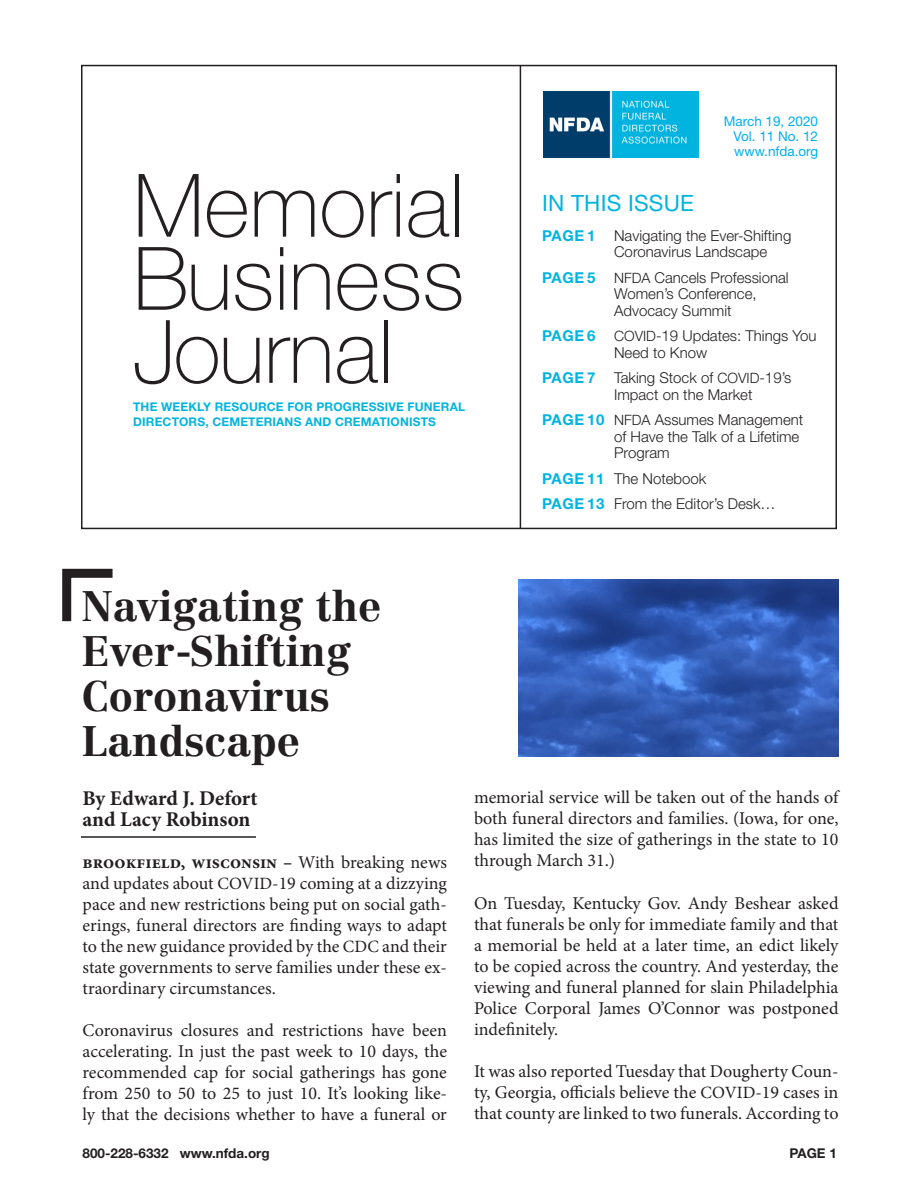
<style>
.page{position:relative;width:918px;height:1188px;background:#fff}
.page>*{position:absolute;margin:0;border:0;box-sizing:border-box;transform-origin:0 0}
.t1{font:100 87.75px/73.1px "Helvetica Neue LT Std";color:#231f20;text-align:justify}
.Headline{font:700 42px/45px "Centennial LT Std";color:#231f20}
.t2{font:22.5px "Helvetica Neue LT Std";letter-spacing:.01em;color:#00b4e0}
.Text{font:700 21px "Minion Pro";color:#231f20}
.Text-2{font:18px/21px "Minion Pro";color:#231f20;text-align:justify}
.t3{font:300 15px/16.5px "Helvetica Neue LT Std";color:#231f20}
.t4{font:13.5px "Helvetica Neue LT Std";color:#00aeef}
.t5{font:700 13.5px "Helvetica Neue LT Std";color:#231f20}
.t6{font:700 12px/14.5px "Helvetica Neue LT Std";letter-spacing:.015em;color:#00b4e0}
.s1{font-weight:700;color:#00b4e0}
.s2{font-size:14.25px}
.s3{font-weight:700}
.s4{font-size:17.25px}
</style>
<div class="page">
<div style="left:81px;top:65px;width:756px;height:464px;border:2px solid #231f20"></div>
<img style="left:543px;top:92px;width:155px;height:66px">
<img style="left:519px;top:579px;width:320px;height:177px">
<hr style="left:520px;top:65px;width:1px;height:464px;background:#231f20">
<svg style="left:62px;top:568px;width:51px;height:54px"></svg>
<hr style="left:81px;top:836px;width:175px;height:2px;background:#231f20">
<p class="t1" style="left:133px;top:169px;width:333px">Memorial Business Journal</p>
<p class="t6" style="left:133px;top:399px;width:334px">THE WEEKLY RESOURCE FOR PROGRESSIVE FUNERAL<br>DIRECTORS, CEMETERIANS AND CREMATIONISTS</p>
<p class="t4" style="left:724px;top:113px;width:96px">March 19, 2020</p>
<p class="t4" style="left:734px;top:128px;width:86px">Vol. 11 No. 12</p>
<p class="t4" style="left:734px;top:143px;width:85px">www.nfda.org</p>
<p class="t2" style="left:542px;top:189px;width:153px">IN THIS ISSUE</p>
<p class="t3" style="left:614px;top:227px;width:179px;text-indent:-72px"><span class="s1">PAGE 1</span> Navigating the Ever-Shifting<br>Coronavirus Landscape</p>
<p class="t3" style="left:614px;top:269px;width:176px;text-indent:-72px"><span class="s1">PAGE 5</span> <span class="s2">NFDA</span> Cancels Professional<br>Women’s Conference,<br>Advocacy Summit</p>
<p class="t3" style="left:614px;top:327px;width:204px;text-indent:-72px"><span class="s1">PAGE 6</span> <span class="s2">COVID</span>-19 Updates: Things You<br>Need to Know</p>
<p class="t3" style="left:614px;top:369px;width:179px;text-indent:-72px"><span class="s1">PAGE 7</span> Taking Stock of <span class="s2">COVID</span>-19’s<br>Impact on the Market</p>
<p class="t3" style="left:614px;top:411px;width:191px;text-indent:-72px"><span class="s1">PAGE 10</span> <span class="s2">NFDA</span> Assumes Management of Have the Talk of a Lifetime<br>Program</p>
<p class="t3" style="left:542px;top:470px;width:166px"><span class="s1">PAGE 11</span> The Notebook</p>
<p class="t3" style="left:542px;top:495px;width:235px"><span class="s1">PAGE 13</span> From the Editor’s Desk…</p>
<p class="Headline" style="left:82px;top:583px;width:301px">Navigating the<br>Ever-Shifting</p>
<p class="Headline" style="left:82px;top:673px;width:250px">Coronavirus<br>Landscape</p>
<p class="Text" style="left:82px;top:783px;width:177px">By Edward J. Defort</p>
<p class="Text" style="left:82px;top:804px;width:169px">and Lacy Robinson</p>
<p class="Text-2" style="left:82px;top:852px;width:366px"><span class="s3">brookfield, wisconsin –</span> With breaking news and updates about <span class="s4">COVID</span>-19 coming at a dizzying pace and new restrictions being put on social gath&shy;erings, funeral directors are finding ways to adapt to the new guidance provided by the <span class="s4">CDC</span> and their state governments to serve families under these ex&shy;traordinary circumstances.</p>
<p class="Text-2" style="left:82px;top:1020px;width:366px">Coronavirus closures and restrictions have been accelerating. In just the past week to 10 days, the recommended cap for social gatherings has gone from 250 to 50 to 25 to just 10. It’s looking like&shy;ly that the decisions whether to have a funeral or</p>
<p class="Text-2" style="left:474px;top:786px;width:366px">memorial service will be taken out of the hands of both funeral directors and families. (Iowa, for one, has limited the size of gatherings in the state to 10 through March 31.)</p>
<p class="Text-2" style="left:474px;top:893px;width:366px">On Tuesday, Kentucky Gov. Andy Beshear asked that funerals be only for immediate family and that a memorial be held at a later time, an edict likely to be copied across the country. And yesterday, the viewing and funeral planned for slain Philadelphia Police Corporal James O’Connor was postponed indefinitely.</p>
<p class="Text-2" style="left:474px;top:1061px;width:366px">It was also reported Tuesday that Dougherty Coun&shy;ty, Georgia, officials believe the <span class="s4">COVID</span>-19 cases in that county are linked to two funerals. According to</p>
<p class="t5" style="left:82px;top:1144px;width:189px">800-228-6332 www.nfda.org</p>
<p class="t5" style="left:789px;top:1145px;width:49px">PAGE 1</p>
</div>
